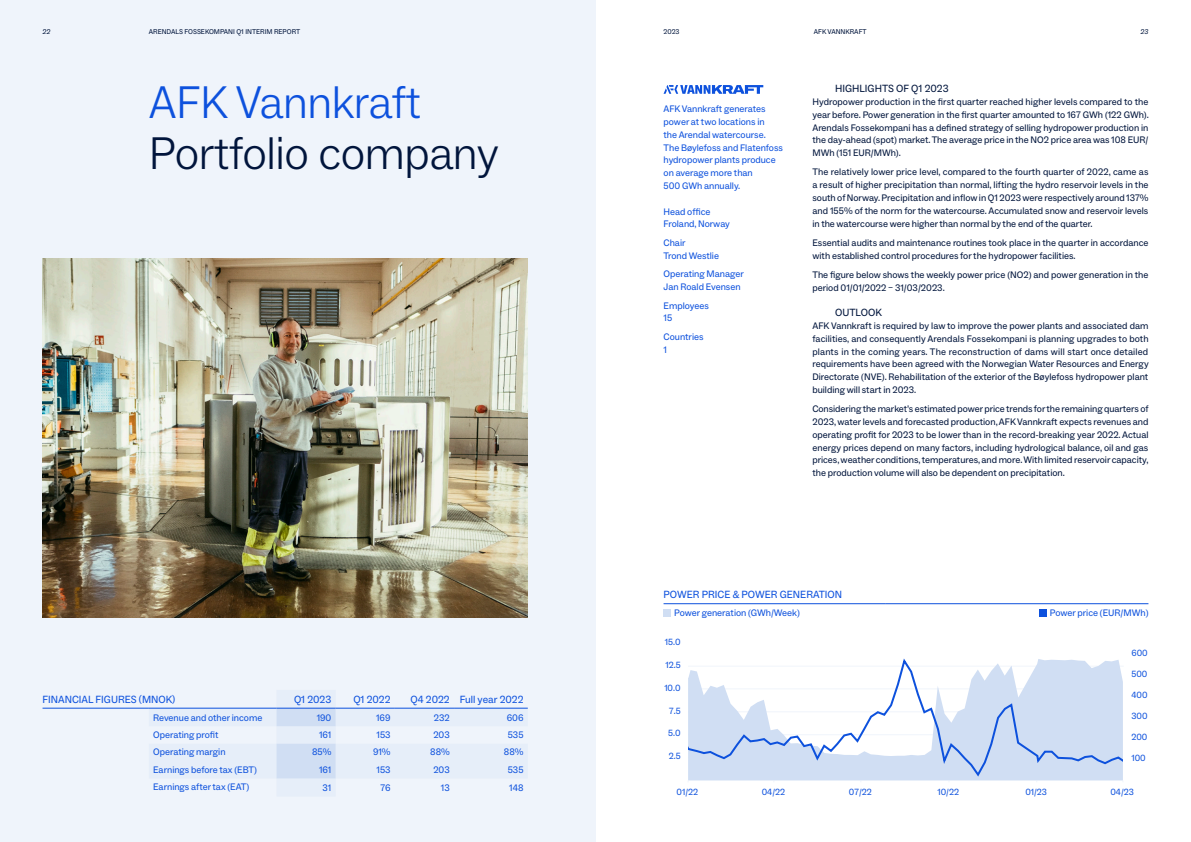
<style>
.page{position:relative;width:1191px;height:842px;background:#fff}
.page>*{position:absolute;margin:0;border:0;box-sizing:border-box;transform-origin:0 0}
.t1{font:300 46px "ABC Social";letter-spacing:-.01em;color:#01153c}
.t2{font:300 46px "ABC Social";letter-spacing:-.01em;color:#0d51dd}
.Table_Heading{font:10.5px "ABC Social";color:#0d51dd}
.H4__Paragraphs{font:10.5px "ABC Social";color:#01153c}
.Body_copy__Justify{font:9.5px/12.8px "ABC Social";color:#01153c;text-align:justify}
.Details__9_5{font:9.5px/12.8px "ABC Social";color:#0d51dd}
.Body_copy__no_baseli{font:9.5px "ABC Social";color:#0d51dd}
.t3{font:9.1px "ABC Social";color:#0d51dd}
.t4{font:7px "ABC Social";color:#01153c}
.t5{font:italic 7px "ABC Social";color:#01153c}
</style>
<div class="page">
<div style="left:0;top:0;width:595px;height:842px;background:#eff4fb"></div>
<svg style="left:663px;top:85px;width:100px;height:9px"></svg>
<hr style="left:663px;top:603px;width:223px;height:1px;background:#0d51dd">
<hr style="left:886px;top:603px;width:262px;height:1px;background:#0d51dd">
<div style="left:663px;top:609px;width:7px;height:7px;background:#d0def3"></div>
<div style="left:1039px;top:609px;width:7px;height:7px;background:#0d51dd"></div>
<hr style="left:688px;top:666px;width:435px;height:1px;background:#e6eef9">
<hr style="left:688px;top:780px;width:434px;height:1px;background:#e6eef9">
<svg style="left:688px;top:658px;width:434px;height:122px"></svg>
<svg style="left:149px;top:707px;width:379px;height:72px;fill:#e6eef9"></svg>
<svg style="left:276px;top:709px;width:60px;height:69px"></svg>
<hr style="left:43px;top:708px;width:106px;height:1px;background:#0d51dd">
<hr style="left:149px;top:708px;width:127px;height:1px;background:#0d51dd">
<hr style="left:276px;top:708px;width:60px;height:1px;background:#0d51dd">
<hr style="left:336px;top:708px;width:59px;height:1px;background:#0d51dd">
<hr style="left:395px;top:708px;width:59px;height:1px;background:#0d51dd">
<hr style="left:454px;top:708px;width:74px;height:1px;background:#0d51dd">
<img style="left:43px;top:259px;width:484px;height:358px">
<p class="t5" style="left:43px;top:27px;width:9px">22</p>
<p class="t4" style="left:149px;top:27px;width:153px">ARENDALS FOSSEKOMPANI Q1 INTERIM REPORT</p>
<p class="t4" style="left:663px;top:27px;width:17px">2023</p>
<p class="t4" style="left:814px;top:27px;width:54px">AFK VANNKRAFT</p>
<p class="t5" style="left:1140px;top:27px;width:9px">23</p>
<h1 class="t2" style="left:149px;top:74px;width:274px">AFK Vannkraft</h1>
<h1 class="t1" style="left:149px;top:125px;width:352px">Portfolio company</h1>
<p class="Table_Heading" style="left:43px;top:692px;width:134px">FINANCIAL FIGURES (MNOK)</p>
<p class="Table_Heading" style="left:294px;top:692px;width:39px">Q1 2023</p>
<p class="Table_Heading" style="left:353px;top:692px;width:39px">Q1 2022</p>
<p class="Table_Heading" style="left:410px;top:692px;width:41px">Q4 2022</p>
<p class="Table_Heading" style="left:460px;top:692px;width:65px">Full year 2022</p>
<p class="Body_copy__no_baseli" style="left:153px;top:711px;width:111px">Revenue and other income</p>
<p class="Body_copy__no_baseli" style="left:317px;top:711px;width:16px">190</p>
<p class="Body_copy__no_baseli" style="left:376px;top:711px;width:16px">169</p>
<p class="Body_copy__no_baseli" style="left:434px;top:711px;width:17px">232</p>
<p class="Body_copy__no_baseli" style="left:507px;top:711px;width:18px">606</p>
<p class="Body_copy__no_baseli" style="left:153px;top:729px;width:67px">Operating profit</p>
<p class="Body_copy__no_baseli" style="left:319px;top:729px;width:14px">161</p>
<p class="Body_copy__no_baseli" style="left:376px;top:729px;width:16px">153</p>
<p class="Body_copy__no_baseli" style="left:433px;top:729px;width:18px">203</p>
<p class="Body_copy__no_baseli" style="left:508px;top:729px;width:17px">535</p>
<p class="Body_copy__no_baseli" style="left:153px;top:746px;width:74px">Operating margin</p>
<p class="Body_copy__no_baseli" style="left:312px;top:746px;width:21px">85%</p>
<p class="Body_copy__no_baseli" style="left:373px;top:746px;width:19px">91%</p>
<p class="Body_copy__no_baseli" style="left:430px;top:746px;width:21px">88%</p>
<p class="Body_copy__no_baseli" style="left:504px;top:746px;width:21px">88%</p>
<p class="Body_copy__no_baseli" style="left:153px;top:764px;width:105px">Earnings before tax (EBT)</p>
<p class="Body_copy__no_baseli" style="left:319px;top:764px;width:14px">161</p>
<p class="Body_copy__no_baseli" style="left:376px;top:764px;width:16px">153</p>
<p class="Body_copy__no_baseli" style="left:433px;top:764px;width:18px">203</p>
<p class="Body_copy__no_baseli" style="left:508px;top:764px;width:17px">535</p>
<p class="Body_copy__no_baseli" style="left:153px;top:781px;width:98px">Earnings after tax (EAT)</p>
<p class="Body_copy__no_baseli" style="left:322px;top:782px;width:10px">31</p>
<p class="Body_copy__no_baseli" style="left:380px;top:782px;width:12px">76</p>
<p class="Body_copy__no_baseli" style="left:441px;top:782px;width:10px">13</p>
<p class="Body_copy__no_baseli" style="left:509px;top:782px;width:16px">148</p>
<p class="Details__9_5" style="left:663px;top:103px;width:121px">AFK Vannkraft generates power at two locations in<br>the Arendal watercourse.<br>The Bøylefoss and Flatenfoss hydropower plants produce on average more than<br>500 GWh annually.</p>
<p class="Details__9_5" style="left:663px;top:205px;width:68px">Head office<br>Froland, Norway</p>
<p class="Details__9_5" style="left:663px;top:236px;width:57px">Chair<br>Trond Westlie</p>
<p class="Details__9_5" style="left:663px;top:268px;width:82px">Operating Manager<br>Jan Roald Evensen</p>
<p class="Details__9_5" style="left:663px;top:299px;width:47px">Employees<br>15</p>
<p class="Details__9_5" style="left:663px;top:330px;width:41px">Countries<br>1</p>
<p class="H4__Paragraphs" style="left:835px;top:82px;width:115px">HIGHLIGHTS OF Q1 2023</p>
<p class="Body_copy__Justify" style="left:812px;top:95px;width:338px">Hydropower production in the first quarter reached higher levels compared to the year before. Power generation in the first quarter amounted to 167 GWh (122 GWh).<br>Arendals Fossekompani has a defined strategy of selling hydropower production in the day-ahead (spot) market. The average price in the NO2 price area was 108 EUR/ MWh (151 EUR/MWh).</p>
<p class="Body_copy__Justify" style="left:812px;top:166px;width:338px">The relatively lower price level, compared to the fourth quarter of 2022, came as a result of higher precipitation than normal, lifting the hydro reservoir levels in the south of Norway. Precipitation and inflow in Q1 2023 were respectively around 137% and 155% of the norm for the watercourse. Accumulated snow and reservoir levels in the watercourse were higher than normal by the end of the quarter.</p>
<p class="Body_copy__Justify" style="left:812px;top:236px;width:337px">Essential audits and maintenance routines took place in the quarter in accordance with established control procedures for the hydropower facilities.</p>
<p class="Body_copy__Justify" style="left:812px;top:268px;width:337px">The figure below shows the weekly power price (NO2) and power generation in the period 01/01/2022 – 31/03/2023.</p>
<p class="H4__Paragraphs" style="left:835px;top:306px;width:48px">OUTLOOK</p>
<p class="Body_copy__Justify" style="left:812px;top:319px;width:338px">AFK Vannkraft is required by law to improve the power plants and associated dam facilities, and consequently Arendals Fossekompani is planning upgrades to both plants in the coming years. The reconstruction of dams will start once detailed requirements have been agreed with the Norwegian Water Resources and Energy Directorate (NVE). Rehabilitation of the exterior of the Bøylefoss hydropower plant building will start in 2023.</p>
<p class="Body_copy__Justify" style="left:812px;top:403px;width:337px">Considering the market’s estimated power price trends for the remaining quarters of 2023, water levels and forecasted production, AFK Vannkraft expects revenues and operating profit for 2023 to be lower than in the record-breaking year 2022. Actual energy prices depend on many factors, including hydrological balance, oil and gas prices, weather conditions, temperatures, and more. With limited reservoir capacity, the production volume will also be dependent on precipitation.</p>
<p class="Table_Heading" style="left:663px;top:588px;width:180px">POWER PRICE &amp; POWER GENERATION</p>
<p class="Body_copy__no_baseli" style="left:674px;top:607px;width:127px">Power generation (GWh/Week)</p>
<p class="Body_copy__no_baseli" style="left:1049px;top:607px;width:100px">Power price (EUR/MWh)</p>
<p class="t3" style="left:665px;top:636px;width:17px">15.0</p>
<p class="t3" style="left:665px;top:659px;width:17px">12.5</p>
<p class="t3" style="left:664px;top:682px;width:18px">10.0</p>
<p class="t3" style="left:669px;top:705px;width:13px">7.5</p>
<p class="t3" style="left:668px;top:728px;width:14px">5.0</p>
<p class="t3" style="left:668px;top:751px;width:13px">2.5</p>
<p class="t3" style="left:1131px;top:647px;width:18px">600</p>
<p class="t3" style="left:1131px;top:668px;width:18px">500</p>
<p class="t3" style="left:1131px;top:689px;width:18px">400</p>
<p class="t3" style="left:1131px;top:710px;width:18px">300</p>
<p class="t3" style="left:1131px;top:731px;width:18px">200</p>
<p class="t3" style="left:1131px;top:752px;width:16px">100</p>
<p class="t3" style="left:676px;top:786px;width:23px">01/22</p>
<p class="t3" style="left:761px;top:786px;width:25px">04/22</p>
<p class="t3" style="left:849px;top:786px;width:24px">07/22</p>
<p class="t3" style="left:937px;top:786px;width:23px">10/22</p>
<p class="t3" style="left:1025px;top:786px;width:23px">01/23</p>
<p class="t3" style="left:1110px;top:786px;width:25px">04/23</p>
</div>
